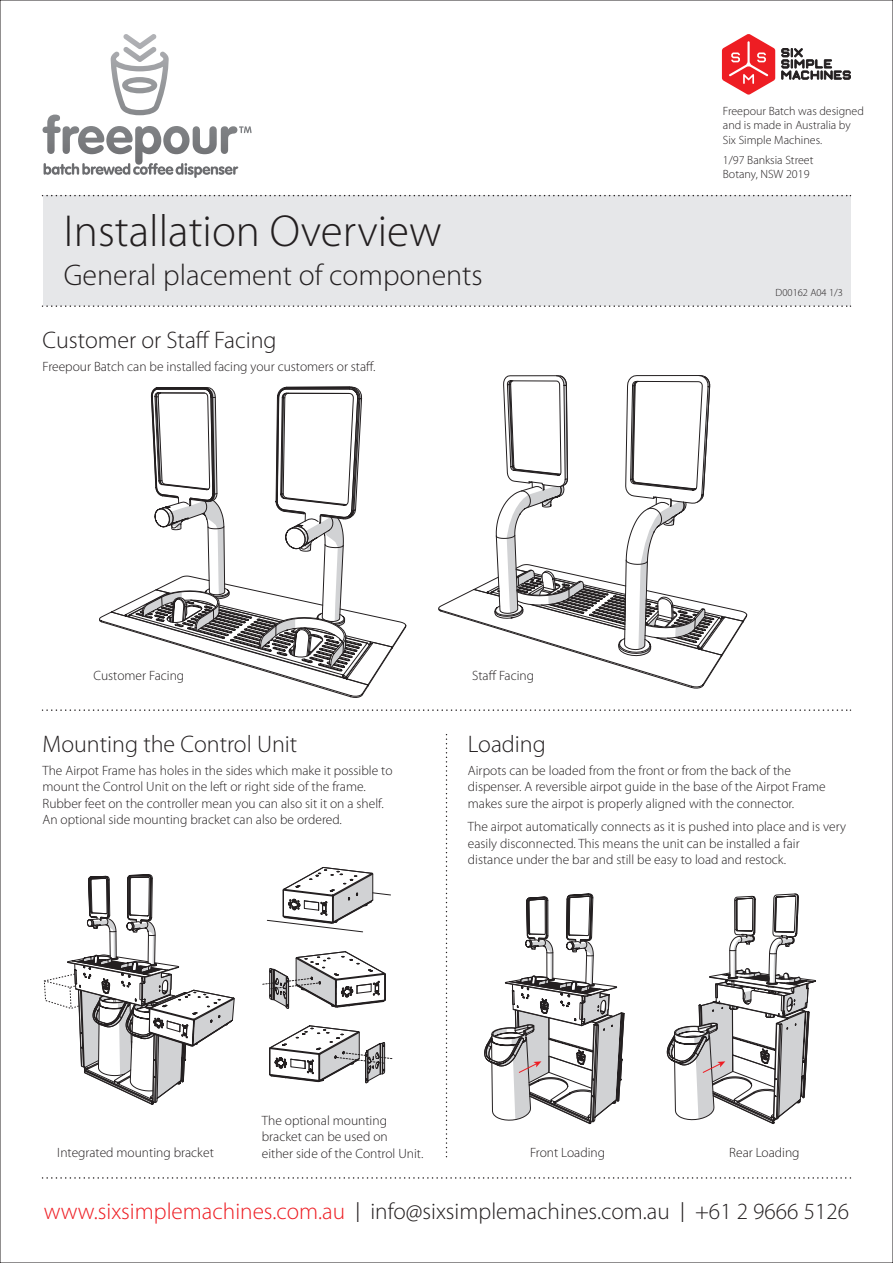
<style>
.page{position:relative;width:893px;height:1263px;background:#fff}
.page>*{position:absolute;margin:0;border:0;box-sizing:border-box;transform-origin:0 0}
.t1{font:300 45px "Myriad Pro";color:#231f20}
.t2{font:300 30px "Myriad Pro";color:#231f20}
.t3{font:300 24px "Myriad Pro";color:#231f20}
.t4{font:300 23.25px "Myriad Pro";color:#231f20}
.t5{font:300 13.5px/16.2px "Myriad Pro";color:#231f20}
.t6{font:300 12px/14.4px "Myriad Pro";color:#231f20}
.t7{font:300 10.5px "Myriad Pro";color:#231f20}
.s1{color:#ee1d23}
.s2{font-size:27.9px}
</style>
<div class="page">
<div style="left:43px;top:196px;width:807px;height:110px;background:#e6e7e9"></div>
<svg style="left:43px;top:195px;width:808px;height:1px"></svg>
<svg style="left:43px;top:305px;width:808px;height:2px"></svg>
<svg style="left:446px;top:735px;width:1px;height:423px"></svg>
<svg style="left:43px;top:709px;width:808px;height:2px"></svg>
<svg style="left:781px;top:48px;width:70px;height:32px"></svg>
<svg style="left:722px;top:34px;width:53px;height:61px"></svg>
<svg style="left:44px;top:163px;width:194px;height:15px"></svg>
<svg style="left:43px;top:34px;width:147px;height:120px"></svg>
<svg style="left:43px;top:1177px;width:808px;height:2px"></svg>
<svg style="left:438px;top:375px;width:309px;height:313px"></svg>
<svg style="left:213px;top:709px;width:149px;height:554px"></svg>
<svg style="left:99px;top:386px;width:307px;height:312px"></svg>
<svg style="left:484px;top:893px;width:140px;height:232px"></svg>
<svg style="left:667px;top:893px;width:149px;height:231px"></svg>
<svg style="left:269px;top:1025px;width:123px;height:58px"></svg>
<svg style="left:262px;top:951px;width:123px;height:58px"></svg>
<svg style="left:267px;top:867px;width:124px;height:65px"></svg>
<svg style="left:44px;top:821px;width:191px;height:320px"></svg>
<h1 class="t1" style="left:64px;top:206px;width:379px">Installation Overview</h1>
<h2 class="t2" style="left:64px;top:259px;width:420px">General placement of components</h2>
<h3 class="t3" style="left:43px;top:326px;width:236px">Customer or Staff Facing</h3>
<p class="t5" style="left:43px;top:359px;width:334px">Freepour Batch can be installed facing your customers or staff.</p>
<p class="t5" style="left:94px;top:668px;width:92px">Customer Facing</p>
<p class="t5" style="left:472px;top:668px;width:63px">Staff Facing</p>
<p class="t6" style="left:723px;top:104px;width:143px">Freepour Batch was designed and is made in Australia by<br>Six Simple Machines.</p>
<p class="t6" style="left:723px;top:153px;width:92px">1/97 Banksia Street<br>Botany, NSW 2019</p>
<p class="t7" style="left:776px;top:287px;width:69px">D00162 A04 1/3</p>
<h3 class="t3" style="left:43px;top:730px;width:256px">Mounting the Control Unit</h3>
<p class="t5" style="left:43px;top:763px;width:352px">The Airpot Frame has holes in the sides which make it possible to mount the Control Unit on the left or right side of the frame.<br>Rubber feet on the controller mean you can also sit it on a shelf.<br>An optional side mounting bracket can also be ordered.</p>
<h3 class="t3" style="left:468px;top:730px;width:79px">Loading</h3>
<p class="t5" style="left:468px;top:763px;width:359px">Airpots can be loaded from the front or from the back of the dispenser. A reversible airpot guide in the base of the Airpot Frame makes sure the airpot is properly aligned with the connector.</p>
<p class="t5" style="left:468px;top:819px;width:380px">The airpot automatically connects as it is pushed into place and is very easily disconnected. This means the unit can be installed a fair distance under the bar and still be easy to load and restock.</p>
<p class="t5" style="left:57px;top:1145px;width:158px">Integrated mounting bracket</p>
<p class="t5" style="left:262px;top:1113px;width:163px">The optional mounting bracket can be used on<br>either side of the Control Unit.</p>
<p class="t5" style="left:530px;top:1145px;width:77px">Front Loading</p>
<p class="t5" style="left:729px;top:1145px;width:72px">Rear Loading</p>
<h3 class="t4" style="left:44px;top:1198px;width:807px"><span class="s1">www.sixsimplemachines.com.au</span> <span class="s2">l</span> info@sixsimplemachines.com.au <span class="s2">l</span> +61 2 9666 5126</h3>
</div>
